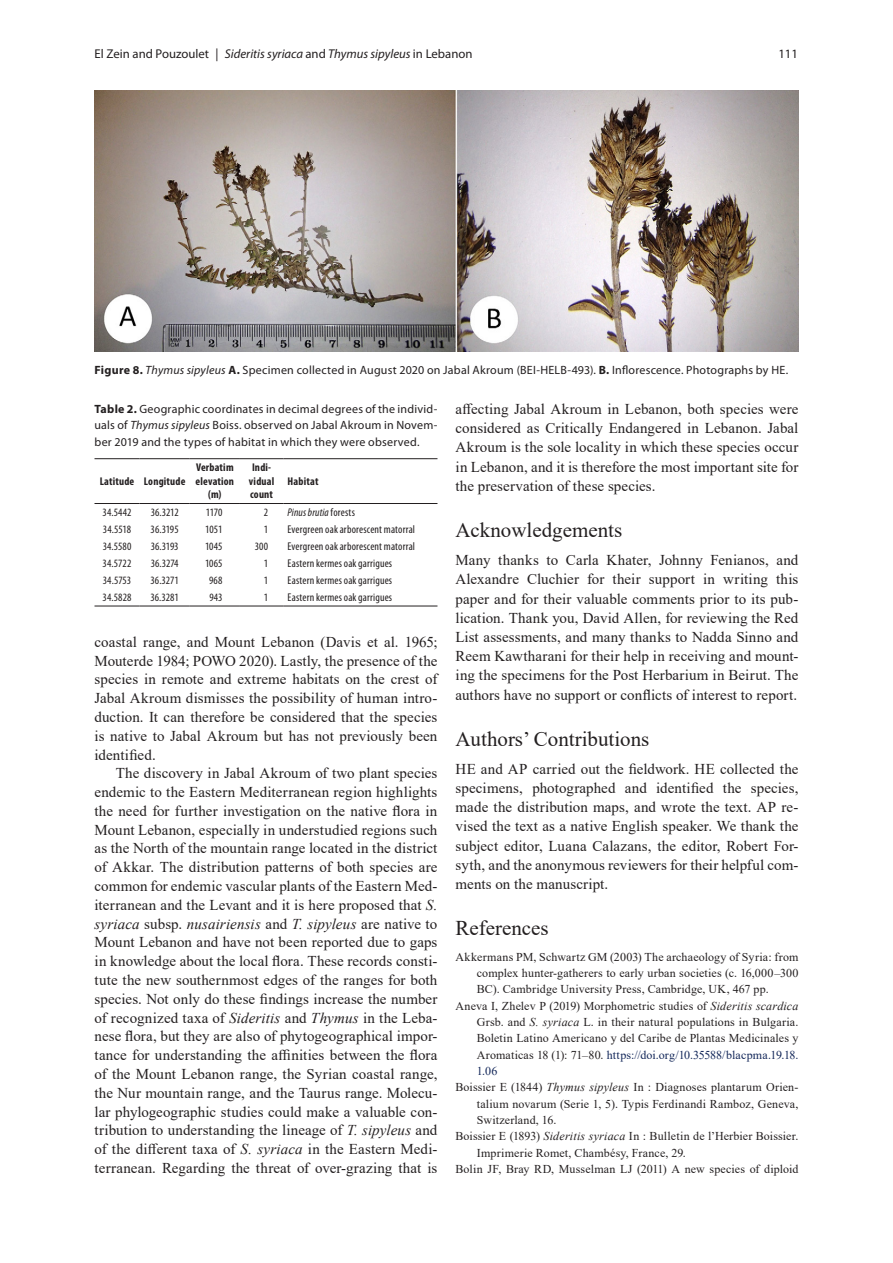
<style>
.page{position:relative;width:893px;height:1263px;background:#fff}
.page>*{position:absolute;margin:0;border:0;box-sizing:border-box;transform-origin:0 0}
.Head_-_Most{font:21px "Times New Roman";color:#231f20}
.Head_-_References{font:21px "Times New Roman";color:#231f20}
.Body_-_Indented{font:15px/18.8px "Times New Roman";letter-spacing:.005em;color:#231f20;text-align:justify}
.Body_-_Non-ind__spac{font:15px/19.2px "Times New Roman";letter-spacing:.005em;color:#231f20;text-align:justify}
.t1{font:12.75px "Myriad Pro";color:#231f20}
.References{font:12px/16.4px "Times New Roman";letter-spacing:.01em;color:#231f20;text-align:justify}
.CAPTIONS{font:12px/16.5px "Myriad Pro";letter-spacing:.015em;color:#231f20;text-align:justify}
.TABLE_CELL_NORMAL{font:condensed 11.25px "Myriad Pro";letter-spacing:.015em;color:#231f20}
.TABLE_CELL_HEAD{font:700 condensed 11.25px/13.5px "Myriad Pro";letter-spacing:.015em;color:#231f20;text-align:center}
.TABLE_CELL_NORMAL-2{font:italic condensed 11.25px "Myriad Pro";letter-spacing:.01em;color:#231f20}
.s1{font-style:italic}
.s2{font-weight:700}
.s3{color:#14285a}
.s4{font-style:normal}
</style>
<div class="page">
<img style="left:94px;top:90px;width:704px;height:261px">
<hr style="left:94px;top:606px;width:46px;height:1px;background:#231f20">
<hr style="left:140px;top:606px;width:50px;height:1px;background:#231f20">
<hr style="left:190px;top:606px;width:50px;height:1px;background:#231f20">
<hr style="left:240px;top:606px;width:43px;height:1px;background:#231f20">
<hr style="left:283px;top:606px;width:154px;height:1px;background:#231f20">
<hr style="left:94px;top:458px;width:46px;height:1px;background:#231f20">
<hr style="left:140px;top:458px;width:50px;height:1px;background:#231f20">
<hr style="left:190px;top:458px;width:50px;height:1px;background:#231f20">
<hr style="left:240px;top:458px;width:43px;height:1px;background:#231f20">
<hr style="left:283px;top:458px;width:154px;height:1px;background:#231f20">
<hr style="left:94px;top:503px;width:46px;height:1px;background:#231f20">
<hr style="left:140px;top:503px;width:50px;height:1px;background:#231f20">
<hr style="left:190px;top:503px;width:50px;height:1px;background:#231f20">
<hr style="left:240px;top:503px;width:43px;height:1px;background:#231f20">
<hr style="left:283px;top:503px;width:154px;height:1px;background:#231f20">
<p class="t1" style="left:94px;top:46px;width:379px">El Zein and Pouzoulet | <span class="s1">Sideritis syriaca</span> and <span class="s1">Thymus sipyleus</span> in Lebanon</p>
<p class="t1" style="left:778px;top:46px;width:21px">111</p>
<p class="CAPTIONS" style="left:94px;top:361px;width:695px"><span class="s2">Figure 8.</span> <span class="s1">Thymus sipyleus</span> <span class="s2">A.</span> Specimen collected in August 2020 on Jabal Akroum (BEI-HELB-493). <span class="s2">B.</span> Inflorescence. Photographs by HE.</p>
<p class="CAPTIONS" style="left:94px;top:400px;width:344px"><span class="s2">Table 2.</span> Geographic coordinates in decimal degrees of the individ&shy;uals of <span class="s1">Thymus sipyleus</span> Boiss. observed on Jabal Akroum in Novem&shy;ber 2019 and the types of habitat in which they were observed.</p>
<p class="TABLE_CELL_HEAD" style="left:100px;top:474px;width:36px">Latitude</p>
<p class="TABLE_CELL_HEAD" style="left:144px;top:474px;width:43px">Longitude</p>
<p class="Body_-_Indented" style="left:455px;top:399px;width:344px;line-height:19.2px">affecting Jabal Akroum in Lebanon, both species were considered as Critically Endangered in Lebanon. Jabal Akroum is the sole locality in which these species occur in Lebanon, and it is therefore the most important site for the preservation of these species.</p>
<p class="Head_-_Most" style="left:455px;top:515px;width:168px">Acknowledgements</p>
<p class="Body_-_Non-ind__spac" style="left:455px;top:550px;width:344px">Many thanks to Carla Khater, Johnny Fenianos, and Alexandre Cluchier for their support in writing this paper and for their valuable comments prior to its pub&shy;lication. Thank you, David Allen, for reviewing the Red List assessments, and many thanks to Nadda Sinno and Reem Kawtharani for their help in receiving and mount&shy;ing the specimens for the Post Herbarium in Beirut. The authors have no support or conflicts of interest to report.</p>
<p class="Head_-_Most" style="left:455px;top:724px;width:195px">Authors’ Contributions</p>
<p class="Body_-_Non-ind__spac" style="left:455px;top:759px;width:344px">HE and AP carried out the fieldwork. HE collected the specimens, photographed and identified the species, made the distribution maps, and wrote the text. AP re&shy;vised the text as a native English speaker. We thank the subject editor, Luana Calazans, the editor, Robert For&shy;syth, and the anonymous reviewers for their helpful com&shy;ments on the manuscript.</p>
<p class="Head_-_References" style="left:455px;top:913px;width:95px">References</p>
<p class="References" style="left:477px;top:948px;width:323px;text-indent:-21px">Akkermans PM, Schwartz GM (2003) The archaeology of Syria: from complex hunter-gatherers to early urban societies (c. 16,000–300<br>BC). Cambridge University Press, Cambridge, UK, 467 pp.</p>
<p class="References" style="left:477px;top:997px;width:323px;text-indent:-21px">Aneva I, Zhelev P (2019) Morphometric studies of <span class="s1">Sideritis scardica </span>Grsb. and <span class="s1">S. syriaca</span> L. in their natural populations in Bulgaria.<br>Boletin Latino Americano y del Caribe de Plantas Medicinales y Aromaticas 18 (1): 71–80. <span class="s3">https://doi.org/10.35588/blacpma.19.18.<br>1.06</span></p>
<p class="References" style="left:477px;top:1079px;width:323px;text-indent:-21px">Boissier E (1844) <span class="s1">Thymus sipyleus</span> In : Diagnoses plantarum Orien&shy;talium novarum (Serie 1, 5). Typis Ferdinandi Ramboz, Geneva, Switzerland, 16.</p>
<p class="References" style="left:477px;top:1128px;width:323px;text-indent:-21px">Boissier E (1893) <span class="s1">Sideritis syriaca</span> In : Bulletin de l’Herbier Boissier.<br>Imprimerie Romet, Chambésy, France, 29.</p>
<p class="References" style="left:455px;top:1160px;width:344px">Bolin JF, Bray RD, Musselman LJ (2011) A new species of diploid</p>
<p class="TABLE_CELL_HEAD" style="left:196px;top:461px;width:40px">Verbatim elevation (m)</p>
<p class="TABLE_CELL_HEAD" style="left:249px;top:461px;width:27px;text-align:left">Indi&shy;vidual count</p>
<p class="TABLE_CELL_HEAD" style="left:288px;top:474px;width:32px">Habitat</p>
<p class="TABLE_CELL_NORMAL" style="left:103px;top:506px;width:30px">34.5442</p>
<p class="TABLE_CELL_NORMAL" style="left:151px;top:506px;width:29px">36.3212</p>
<p class="TABLE_CELL_NORMAL" style="left:206px;top:506px;width:18px">1170</p>
<p class="TABLE_CELL_NORMAL" style="left:264px;top:506px;width:6px">2</p>
<p class="TABLE_CELL_NORMAL-2" style="left:288px;top:506px;width:69px">Pinus brutia <span class="s4">forests</span></p>
<p class="TABLE_CELL_NORMAL" style="left:103px;top:523px;width:30px">34.5518</p>
<p class="TABLE_CELL_NORMAL" style="left:151px;top:523px;width:30px">36.3195</p>
<p class="TABLE_CELL_NORMAL" style="left:205px;top:523px;width:19px">1051</p>
<p class="TABLE_CELL_NORMAL" style="left:264px;top:523px;width:6px">1</p>
<p class="TABLE_CELL_NORMAL" style="left:288px;top:523px;width:129px">Evergreen oak arborescent matorral</p>
<p class="TABLE_CELL_NORMAL" style="left:103px;top:539px;width:30px">34.5580</p>
<p class="TABLE_CELL_NORMAL" style="left:151px;top:539px;width:29px">36.3193</p>
<p class="TABLE_CELL_NORMAL" style="left:205px;top:539px;width:19px">1045</p>
<p class="TABLE_CELL_NORMAL" style="left:255px;top:539px;width:15px">300</p>
<p class="TABLE_CELL_NORMAL" style="left:288px;top:539px;width:129px">Evergreen oak arborescent matorral</p>
<p class="TABLE_CELL_NORMAL" style="left:103px;top:556px;width:30px">34.5722</p>
<p class="TABLE_CELL_NORMAL" style="left:151px;top:556px;width:29px">36.3274</p>
<p class="TABLE_CELL_NORMAL" style="left:205px;top:556px;width:19px">1065</p>
<p class="TABLE_CELL_NORMAL" style="left:264px;top:556px;width:6px">1</p>
<p class="TABLE_CELL_NORMAL" style="left:288px;top:556px;width:106px">Eastern kermes oak garrigues</p>
<p class="TABLE_CELL_NORMAL" style="left:103px;top:573px;width:30px">34.5753</p>
<p class="TABLE_CELL_NORMAL" style="left:150px;top:573px;width:30px">36.3271</p>
<p class="TABLE_CELL_NORMAL" style="left:209px;top:573px;width:15px">968</p>
<p class="TABLE_CELL_NORMAL" style="left:264px;top:573px;width:6px">1</p>
<p class="TABLE_CELL_NORMAL" style="left:288px;top:573px;width:106px">Eastern kermes oak garrigues</p>
<p class="TABLE_CELL_NORMAL" style="left:103px;top:590px;width:30px">34.5828</p>
<p class="TABLE_CELL_NORMAL" style="left:150px;top:590px;width:30px">36.3281</p>
<p class="TABLE_CELL_NORMAL" style="left:209px;top:590px;width:15px">943</p>
<p class="TABLE_CELL_NORMAL" style="left:264px;top:590px;width:6px">1</p>
<p class="TABLE_CELL_NORMAL" style="left:288px;top:590px;width:106px">Eastern kermes oak garrigues</p>
<p class="Body_-_Indented" style="left:94px;top:632px;width:344px">coastal range, and Mount Lebanon (Davis et al. 1965; Mouterde 1984; POWO 2020). Lastly, the presence of the species in remote and extreme habitats on the crest of Jabal Akroum dismisses the possibility of human intro&shy;duction. It can therefore be considered that the species is native to Jabal Akroum but has not previously been identified.</p>
<p class="Body_-_Indented" style="left:94px;top:763px;width:344px;text-indent:21px">The discovery in Jabal Akroum of two plant species endemic to the Eastern Mediterranean region highlights the need for further investigation on the native flora in Mount Lebanon, especially in understudied regions such as the North of the mountain range located in the district of Akkar. The distribution patterns of both species are common for endemic vascular plants of the Eastern Med&shy;iterranean and the Levant and it is here proposed that <span class="s1">S. syriaca</span> subsp. <span class="s1">nusairiensis</span> and <span class="s1">T. sipyleus</span> are native to Mount Lebanon and have not been reported due to gaps in knowledge about the local flora. These records consti&shy;tute the new southernmost edges of the ranges for both species. Not only do these findings increase the number of recognized taxa of <span class="s1">Sideritis</span> and <span class="s1">Thymus</span> in the Leba&shy;nese flora, but they are also of phytogeographical impor&shy;tance for understanding the affinities between the flora of the Mount Lebanon range, the Syrian coastal range, the Nur mountain range, and the Taurus range. Molecu&shy;lar phylogeographic studies could make a valuable con&shy;tribution to understanding the lineage of <span class="s1">T. sipyleus</span> and of the different taxa of <span class="s1">S. syriaca</span> in the Eastern Medi&shy;terranean. Regarding the threat of over-grazing that is</p>
</div>
